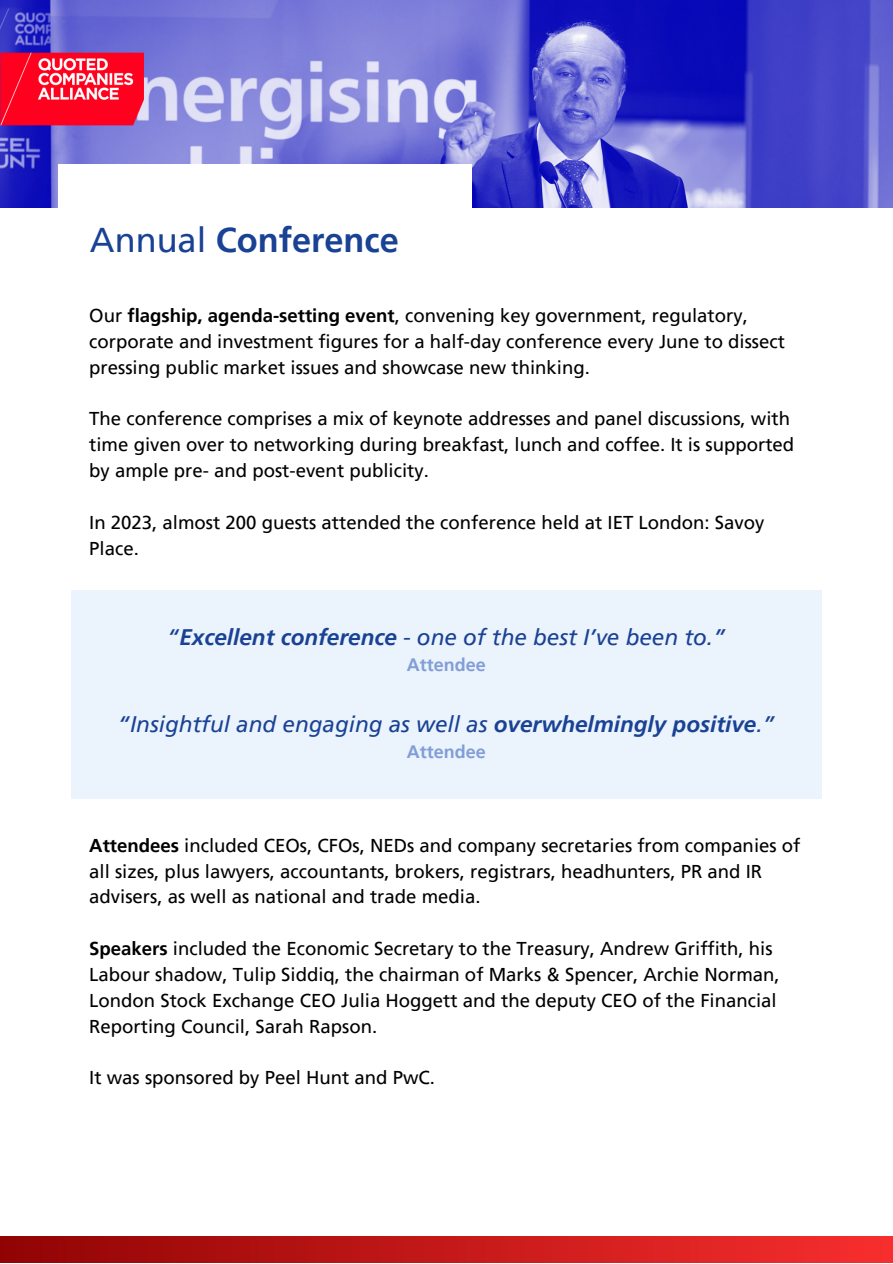
<style>
.page{position:relative;width:893px;height:1264px;background:#fff}
.page>*{position:absolute;margin:0;border:0;box-sizing:border-box;transform-origin:0 0}
.t1{font:700 34.35px "Frutiger LT Pro";color:#1a4294}
.t2{font:italic 22.5px "Frutiger LT Pro";color:#1a4294}
.t3{font:18.6px/25.8px "Frutiger LT Pro";color:#000}
.t4{font:700 18px "Frutiger LT Pro";color:#829ed6}
.s1{font-weight:400}
.s2{font-weight:700}
</style>
<div class="page">
<div style="left:71px;top:590px;width:750px;height:208px;background:#ebf3fd"></div>
<div style="left:0;top:1235px;width:892px;height:27px;background:linear-gradient(to right,#910303,#f82e2e)"></div>
<img style="left:0;top:0;width:892px;height:208px">
<div style="left:58px;top:164px;width:413px;height:113px;background:#fff"></div>
<img style="left:0;top:53px;width:144px;height:73px">
<p class="t1" style="left:90px;top:219px;width:310px"><span class="s1">Annual</span> Conference</p>
<p class="t3" style="left:89px;top:302px;width:697px">Our <span class="s2">flagship, agenda-setting event</span>, convening key government, regulatory, corporate and investment figures for a half-day conference every June to dissect pressing public market issues and showcase new thinking.</p>
<p class="t3" style="left:89px;top:406px;width:706px">The conference comprises a mix of keynote addresses and panel discussions, with time given over to networking during breakfast, lunch and coffee. It is supported by ample pre- and post-event publicity.</p>
<p class="t3" style="left:89px;top:509px;width:676px">In 2023, almost 200 guests attended the conference held at IET London: Savoy<br>Place.</p>
<p class="t2" style="left:167px;top:623px;width:560px">“<span class="s2">Excellent conference</span> - one of the best I’ve been to.”</p>
<p class="t4" style="left:407px;top:653px;width:80px">Attendee</p>
<p class="t2" style="left:117px;top:710px;width:659px">“Insightful and engaging as well as <span class="s2">overwhelmingly positive</span>.”</p>
<p class="t4" style="left:407px;top:741px;width:80px">Attendee</p>
<p class="t3" style="left:89px;top:832px;width:712px"><span class="s2">Attendees</span> included CEOs, CFOs, NEDs and company secretaries from companies of all sizes, plus lawyers, accountants, brokers, registrars, headhunters, PR and IR advisers, as well as national and trade media.</p>
<p class="t3" style="left:89px;top:935px;width:692px"><span class="s2">Speakers</span> included the Economic Secretary to the Treasury, Andrew Griffith, his Labour shadow, Tulip Siddiq, the chairman of Marks &amp; Spencer, Archie Norman, London Stock Exchange CEO Julia Hoggett and the deputy CEO of the Financial Reporting Council, Sarah Rapson.</p>
<p class="t3" style="left:89px;top:1064px;width:347px">It was sponsored by Peel Hunt and PwC.</p>
</div>
